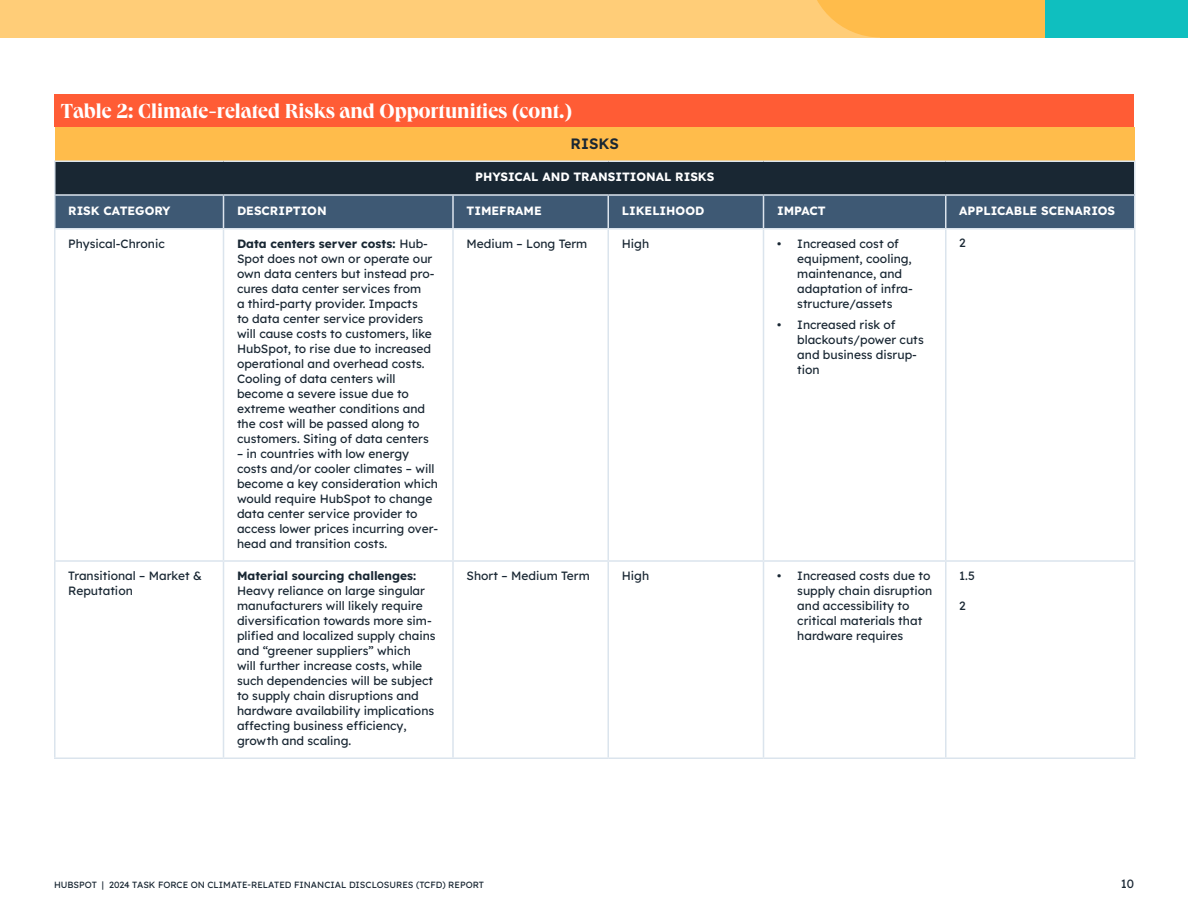
<style>
.page{position:relative;width:1188px;height:918px;background:#fff}
.page>*{position:absolute;margin:0;border:0;box-sizing:border-box;transform-origin:0 0}
.t1{font:700 21px "Queens";color:#fff}
.t2{font:600 15px "Lexend Deca";color:#192733}
.t3{font:12px/15px "Lexend Deca";color:#192733}
.t4{font:700 12px "Lexend Deca";color:#fff}
.t5{font:700 12px "Lexend Deca";color:#192733}
.t6{font:9px "Lexend Deca";color:#192733}
.s1{font-weight:700}
</style>
<div class="page">
<div style="left:0;top:0;width:1188px;height:38px;background:#ffcd78"></div>
<div style="left:881px;top:0;width:177px;height:38px;background:#ffbc4b"></div>
<svg style="left:817px;top:0;width:64px;height:37px"></svg>
<div style="left:1045px;top:0;width:143px;height:38px;background:#0fbfbf"></div>
<div style="left:54px;top:94px;width:1080px;height:33px;background:#ff5c35"></div>
<div style="left:55px;top:128px;width:1080px;height:33px;background:#ffbc4b"></div>
<div style="left:55px;top:161px;width:1080px;height:34px;background:#192733"></div>
<div style="left:56px;top:196px;width:1078px;height:32px;background:#3e5974"></div>
<hr style="left:54px;top:160px;width:170px;height:2px;background:#dbe4ed">
<hr style="left:54px;top:162px;width:2px;height:32px;background:#dbe4ed">
<hr style="left:224px;top:160px;width:229px;height:2px;background:#dbe4ed">
<hr style="left:453px;top:160px;width:155px;height:2px;background:#dbe4ed">
<hr style="left:608px;top:160px;width:156px;height:2px;background:#dbe4ed">
<hr style="left:764px;top:160px;width:182px;height:2px;background:#dbe4ed">
<hr style="left:946px;top:160px;width:190px;height:2px;background:#dbe4ed">
<hr style="left:1134px;top:162px;width:2px;height:32px;background:#dbe4ed">
<hr style="left:54px;top:194px;width:170px;height:2px;background:#dbe4ed">
<hr style="left:54px;top:196px;width:2px;height:32px;background:#dbe4ed">
<hr style="left:224px;top:194px;width:229px;height:2px;background:#dbe4ed">
<hr style="left:223px;top:196px;width:1px;height:32px;background:#dbe4ed">
<hr style="left:453px;top:194px;width:155px;height:2px;background:#dbe4ed">
<hr style="left:452px;top:196px;width:2px;height:32px;background:#dbe4ed">
<hr style="left:608px;top:194px;width:156px;height:2px;background:#dbe4ed">
<hr style="left:608px;top:196px;width:1px;height:32px;background:#dbe4ed">
<hr style="left:764px;top:194px;width:182px;height:2px;background:#dbe4ed">
<hr style="left:763px;top:196px;width:1px;height:32px;background:#dbe4ed">
<hr style="left:946px;top:194px;width:190px;height:2px;background:#dbe4ed">
<hr style="left:945px;top:196px;width:1px;height:32px;background:#dbe4ed">
<hr style="left:1134px;top:196px;width:2px;height:32px;background:#dbe4ed">
<hr style="left:54px;top:228px;width:170px;height:2px;background:#dbe4ed">
<hr style="left:54px;top:230px;width:2px;height:330px;background:#dbe4ed">
<hr style="left:224px;top:228px;width:229px;height:2px;background:#dbe4ed">
<hr style="left:223px;top:230px;width:1px;height:330px;background:#dbe4ed">
<hr style="left:453px;top:228px;width:155px;height:2px;background:#dbe4ed">
<hr style="left:452px;top:230px;width:2px;height:330px;background:#dbe4ed">
<hr style="left:608px;top:228px;width:156px;height:2px;background:#dbe4ed">
<hr style="left:608px;top:230px;width:1px;height:330px;background:#dbe4ed">
<hr style="left:764px;top:228px;width:182px;height:2px;background:#dbe4ed">
<hr style="left:763px;top:230px;width:1px;height:330px;background:#dbe4ed">
<hr style="left:946px;top:228px;width:190px;height:2px;background:#dbe4ed">
<hr style="left:945px;top:230px;width:1px;height:330px;background:#dbe4ed">
<hr style="left:1134px;top:230px;width:2px;height:330px;background:#dbe4ed">
<hr style="left:54px;top:560px;width:170px;height:2px;background:#dbe4ed">
<hr style="left:54px;top:562px;width:2px;height:196px;background:#dbe4ed">
<hr style="left:224px;top:560px;width:229px;height:2px;background:#dbe4ed">
<hr style="left:223px;top:562px;width:1px;height:196px;background:#dbe4ed">
<hr style="left:453px;top:560px;width:155px;height:2px;background:#dbe4ed">
<hr style="left:452px;top:562px;width:2px;height:196px;background:#dbe4ed">
<hr style="left:608px;top:560px;width:156px;height:2px;background:#dbe4ed">
<hr style="left:608px;top:562px;width:1px;height:196px;background:#dbe4ed">
<hr style="left:764px;top:560px;width:182px;height:2px;background:#dbe4ed">
<hr style="left:763px;top:562px;width:1px;height:196px;background:#dbe4ed">
<hr style="left:946px;top:560px;width:190px;height:2px;background:#dbe4ed">
<hr style="left:945px;top:562px;width:1px;height:196px;background:#dbe4ed">
<hr style="left:1134px;top:562px;width:2px;height:196px;background:#dbe4ed">
<hr style="left:54px;top:758px;width:170px;height:1px;background:#dbe4ed">
<hr style="left:224px;top:758px;width:229px;height:1px;background:#dbe4ed">
<hr style="left:453px;top:758px;width:155px;height:1px;background:#dbe4ed">
<hr style="left:608px;top:758px;width:156px;height:1px;background:#dbe4ed">
<hr style="left:764px;top:758px;width:182px;height:1px;background:#dbe4ed">
<hr style="left:946px;top:758px;width:190px;height:1px;background:#dbe4ed">
<h1 class="t1" style="left:61px;top:98px;width:513px">Table 2: Climate-related Risks and Opportunities (cont.)</h1>
<p class="t2" style="left:571px;top:132px;width:50px">RISKS</p>
<p class="t4" style="left:475px;top:168px;width:241px">PHYSICAL AND TRANSITIONAL RISKS</p>
<p class="t4" style="left:68px;top:202px;width:104px">RISK CATEGORY</p>
<p class="t4" style="left:237px;top:202px;width:91px">DESCRIPTION</p>
<p class="t4" style="left:467px;top:202px;width:77px">TIMEFRAME</p>
<p class="t4" style="left:622px;top:202px;width:84px">LIKELIHOOD</p>
<p class="t4" style="left:777px;top:202px;width:50px">IMPACT</p>
<p class="t4" style="left:959px;top:202px;width:157px">APPLICABLE SCENARIOS</p>
<p class="t3" style="left:68px;top:235px;width:98px">Physical-Chronic</p>
<p class="t3" style="left:237px;top:235px;width:199px"><span class="s1">Data centers server costs:</span> Hub-<br>Spot does not own or operate our own data centers but instead pro&shy;cures data center services from<br>a third-party provider. Impacts<br>to data center service providers will cause costs to customers, like<br>HubSpot, to rise due to increased operational and overhead costs.<br>Cooling of data centers will become a severe issue due to extreme weather conditions and the cost will be passed along to customers. Siting of data centers</p>
<p class="t3" style="left:237px;top:445px;width:203px">– in countries with low energy costs and/or cooler climates – will become a key consideration which would require HubSpot to change data center service provider to access lower prices incurring over&shy;head and transition costs.</p>
<p class="t3" style="left:467px;top:235px;width:122px">Medium – Long Term</p>
<p class="t3" style="left:622px;top:235px;width:29px">High</p>
<p class="t3" style="left:797px;top:235px;width:117px;text-indent:-20px">• Increased cost of equipment, cooling, maintenance, and adaptation of infra&shy;structure/assets</p>
<p class="t3" style="left:797px;top:317px;width:128px;text-indent:-20px">• Increased risk of blackouts/power cuts and business disrup&shy;tion</p>
<p class="t3" style="left:959px;top:235px;width:8px">2</p>
<p class="t3" style="left:68px;top:567px;width:135px">Transitional – Market &amp;<br>Reputation</p>
<p class="t5" style="left:237px;top:567px;width:181px">Material sourcing challenges:</p>
<p class="t3" style="left:237px;top:582px;width:200px">Heavy reliance on large singular manufacturers will likely require diversification towards more sim&shy;plified and localized supply chains and “greener suppliers” which<br>will further increase costs, while such dependencies will be subject to supply chain disruptions and hardware availability implications affecting business efficiency, growth and scaling.</p>
<p class="t3" style="left:467px;top:567px;width:125px">Short – Medium Term</p>
<p class="t3" style="left:622px;top:567px;width:29px">High</p>
<p class="t3" style="left:797px;top:567px;width:137px;text-indent:-20px">• Increased costs due to supply chain disruption and accessibility to critical materials that hardware requires</p>
<p class="t3" style="left:959px;top:567px;width:17px">1.5</p>
<p class="t3" style="left:959px;top:597px;width:8px">2</p>
<p class="t6" style="left:54px;top:878px;width:432px">HUBSPOT | 2024 TASK FORCE ON CLIMATE-RELATED FINANCIAL DISCLOSURES (TCFD) REPORT</p>
<p class="t3" style="left:1121px;top:876px;width:15px">10</p>
</div>
